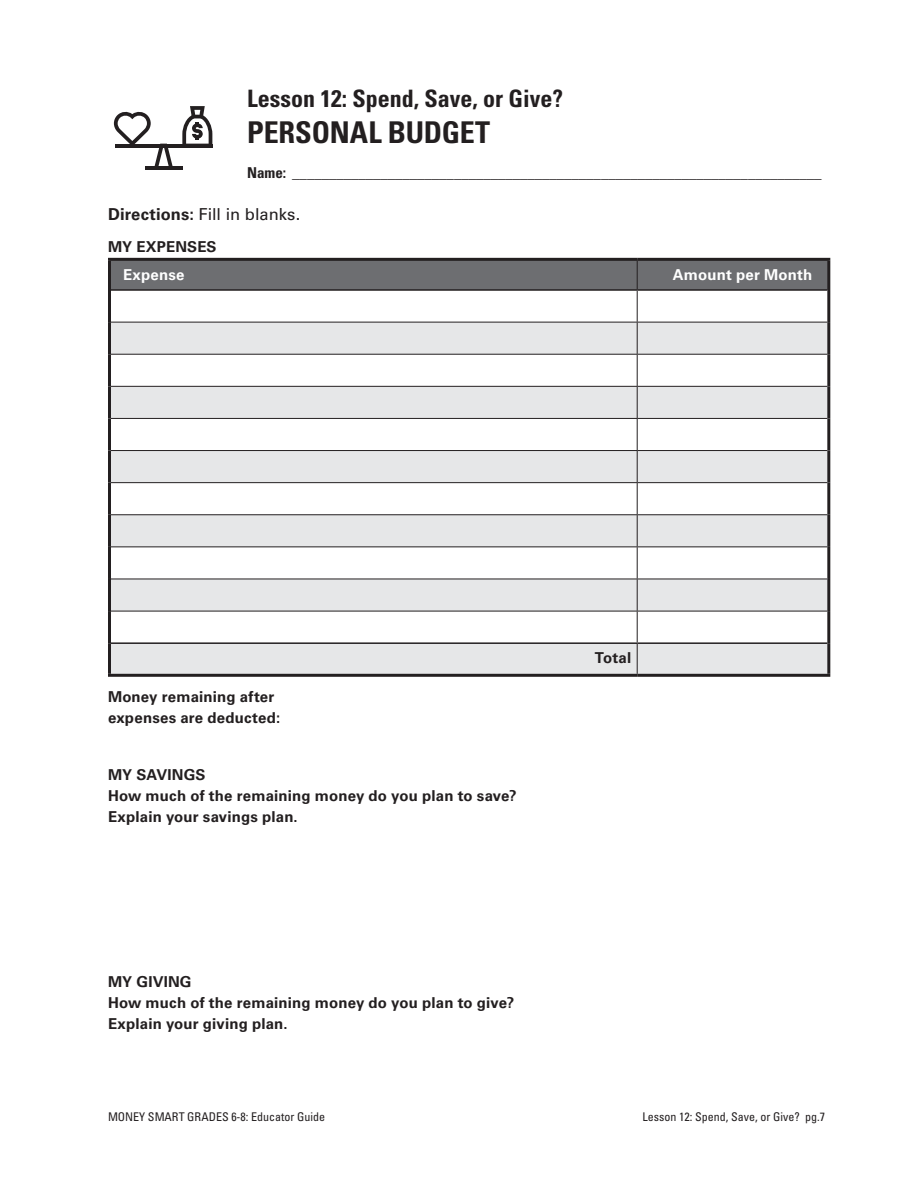
<style>
.page{position:relative;width:918px;height:1188px;background:#fff}
.page>*{position:absolute;margin:0;border:0;box-sizing:border-box;transform-origin:0 0}
.t1{font:700 condensed 30px "Univers LT Std";letter-spacing:-.005em;color:#231f20}
.t2{font:700 condensed 24px "Univers LT Std";color:#231f20}
.activity-directions{font:16.5px "Univers LT Std";letter-spacing:-.005em;color:#231f20}
.body{font:700 15px/21px "Univers LT Std";letter-spacing:.01em;color:#231f20}
.t3{font:700 condensed 15px "Univers LT Std";color:#231f20}
.Table_Paragraph{font:700 15px "Univers LT Std";letter-spacing:.015em;color:#fff}
.Table_Paragraph-2{font:700 15px "Univers LT Std";letter-spacing:.015em;color:#231f20}
.t4{font:condensed 12px "Univers LT Std";color:#231f20}
.s1{font-weight:700}
</style>
<div class="page">
<hr style="left:115px;top:144px;width:97px;height:3px;background:#231f20">
<svg style="left:182px;top:106px;width:30px;height:38px"></svg>
<hr style="left:145px;top:166px;width:37px;height:4px;background:#231f20">
<svg style="left:114px;top:111px;width:60px;height:55px"></svg>
<svg style="left:111px;top:323px;width:716px;height:351px;fill:#e6e7e8"></svg>
<div style="left:111px;top:261px;width:716px;height:28px;background:#6d6e71"></div>
<hr style="left:637px;top:291px;width:1px;height:31px;background:#231f20">
<hr style="left:111px;top:322px;width:526px;height:1px;background:#231f20">
<hr style="left:637px;top:322px;width:190px;height:1px;background:#231f20">
<hr style="left:637px;top:322px;width:1px;height:32px;background:#231f20">
<hr style="left:111px;top:354px;width:526px;height:1px;background:#231f20">
<hr style="left:637px;top:354px;width:190px;height:1px;background:#231f20">
<hr style="left:637px;top:355px;width:1px;height:31px;background:#231f20">
<hr style="left:111px;top:386px;width:526px;height:1px;background:#231f20">
<hr style="left:637px;top:386px;width:190px;height:1px;background:#231f20">
<hr style="left:637px;top:387px;width:1px;height:31px;background:#231f20">
<hr style="left:111px;top:418px;width:526px;height:1px;background:#231f20">
<hr style="left:637px;top:418px;width:190px;height:1px;background:#231f20">
<hr style="left:637px;top:419px;width:1px;height:31px;background:#231f20">
<hr style="left:111px;top:450px;width:526px;height:1px;background:#231f20">
<hr style="left:637px;top:450px;width:190px;height:1px;background:#231f20">
<hr style="left:637px;top:451px;width:1px;height:31px;background:#231f20">
<hr style="left:111px;top:482px;width:526px;height:1px;background:#231f20">
<hr style="left:637px;top:482px;width:190px;height:1px;background:#231f20">
<hr style="left:637px;top:483px;width:1px;height:31px;background:#231f20">
<hr style="left:111px;top:514px;width:526px;height:1px;background:#231f20">
<hr style="left:637px;top:514px;width:190px;height:1px;background:#231f20">
<hr style="left:637px;top:515px;width:1px;height:31px;background:#231f20">
<hr style="left:111px;top:546px;width:526px;height:1px;background:#231f20">
<hr style="left:637px;top:546px;width:190px;height:1px;background:#231f20">
<hr style="left:637px;top:547px;width:1px;height:32px;background:#231f20">
<hr style="left:111px;top:579px;width:526px;height:1px;background:#231f20">
<hr style="left:637px;top:579px;width:190px;height:1px;background:#231f20">
<hr style="left:637px;top:579px;width:1px;height:32px;background:#231f20">
<hr style="left:111px;top:611px;width:526px;height:1px;background:#231f20">
<hr style="left:637px;top:611px;width:190px;height:1px;background:#231f20">
<hr style="left:637px;top:611px;width:1px;height:31px;background:#231f20">
<hr style="left:637px;top:644px;width:1px;height:30px;background:#231f20">
<hr style="left:108px;top:258px;width:529px;height:3px;background:#231f20">
<hr style="left:108px;top:261px;width:3px;height:29px;background:#231f20">
<hr style="left:637px;top:258px;width:193px;height:3px;background:#231f20">
<hr style="left:827px;top:261px;width:3px;height:29px;background:#231f20">
<hr style="left:108px;top:290px;width:3px;height:32px;background:#231f20">
<hr style="left:827px;top:290px;width:3px;height:32px;background:#231f20">
<hr style="left:108px;top:322px;width:3px;height:32px;background:#231f20">
<hr style="left:827px;top:322px;width:3px;height:32px;background:#231f20">
<hr style="left:108px;top:354px;width:3px;height:32px;background:#231f20">
<hr style="left:827px;top:354px;width:3px;height:32px;background:#231f20">
<hr style="left:108px;top:386px;width:3px;height:32px;background:#231f20">
<hr style="left:827px;top:386px;width:3px;height:32px;background:#231f20">
<hr style="left:108px;top:418px;width:3px;height:33px;background:#231f20">
<hr style="left:827px;top:418px;width:3px;height:33px;background:#231f20">
<hr style="left:108px;top:451px;width:3px;height:32px;background:#231f20">
<hr style="left:827px;top:451px;width:3px;height:32px;background:#231f20">
<hr style="left:108px;top:483px;width:3px;height:32px;background:#231f20">
<hr style="left:827px;top:483px;width:3px;height:32px;background:#231f20">
<hr style="left:108px;top:515px;width:3px;height:32px;background:#231f20">
<hr style="left:827px;top:515px;width:3px;height:32px;background:#231f20">
<hr style="left:108px;top:547px;width:3px;height:32px;background:#231f20">
<hr style="left:827px;top:547px;width:3px;height:32px;background:#231f20">
<hr style="left:108px;top:579px;width:3px;height:32px;background:#231f20">
<hr style="left:827px;top:579px;width:3px;height:32px;background:#231f20">
<hr style="left:108px;top:611px;width:3px;height:32px;background:#231f20">
<hr style="left:827px;top:611px;width:3px;height:32px;background:#231f20">
<hr style="left:108px;top:643px;width:3px;height:31px;background:#231f20">
<hr style="left:827px;top:643px;width:3px;height:31px;background:#231f20">
<hr style="left:108px;top:674px;width:529px;height:3px;background:#231f20">
<hr style="left:637px;top:674px;width:193px;height:3px;background:#231f20">
<hr style="left:111px;top:289px;width:526px;height:2px;background:#231f20">
<hr style="left:637px;top:289px;width:190px;height:2px;background:#231f20">
<hr style="left:111px;top:642px;width:526px;height:2px;background:#231f20">
<hr style="left:637px;top:642px;width:190px;height:2px;background:#231f20">
<p class="t2" style="left:247px;top:84px;width:317px">Lesson 12: Spend, Save, or Give?</p>
<p class="t1" style="left:247px;top:114px;width:245px">PERSONAL BUDGET</p>
<p class="t3" style="left:247px;top:163px;width:576px">Name: ________________________________________________________________________</p>
<p class="activity-directions" style="left:108px;top:205px;width:194px"><span class="s1">Directions:</span> Fill in blanks.</p>
<p class="body" style="left:108px;top:236px;width:110px">MY EXPENSES</p>
<p class="Table_Paragraph" style="left:123px;top:266px;width:63px">Expense</p>
<p class="Table_Paragraph" style="left:673px;top:266px;width:141px">Amount per Month</p>
<p class="body" style="left:108px;top:687px;width:174px">Money remaining after expenses are deducted:</p>
<p class="body" style="left:108px;top:765px;width:99px">MY SAVINGS</p>
<p class="body" style="left:108px;top:786px;width:410px">How much of the remaining money do you plan to save?</p>
<p class="body" style="left:108px;top:807px;width:191px">Explain your savings plan.</p>
<p class="body" style="left:108px;top:972px;width:85px">MY GIVING</p>
<p class="body" style="left:108px;top:993px;width:408px">How much of the remaining money do you plan to give?</p>
<p class="body" style="left:108px;top:1014px;width:181px">Explain your giving plan.</p>
<p class="Table_Paragraph-2" style="left:595px;top:649px;width:38px">Total</p>
<p class="t4" style="left:108px;top:1109px;width:219px">MONEY SMART GRADES 6-8: Educator Guide</p>
<p class="t4" style="left:642px;top:1109px;width:184px">Lesson 12: Spend, Save, or Give? pg.7</p>
</div>
